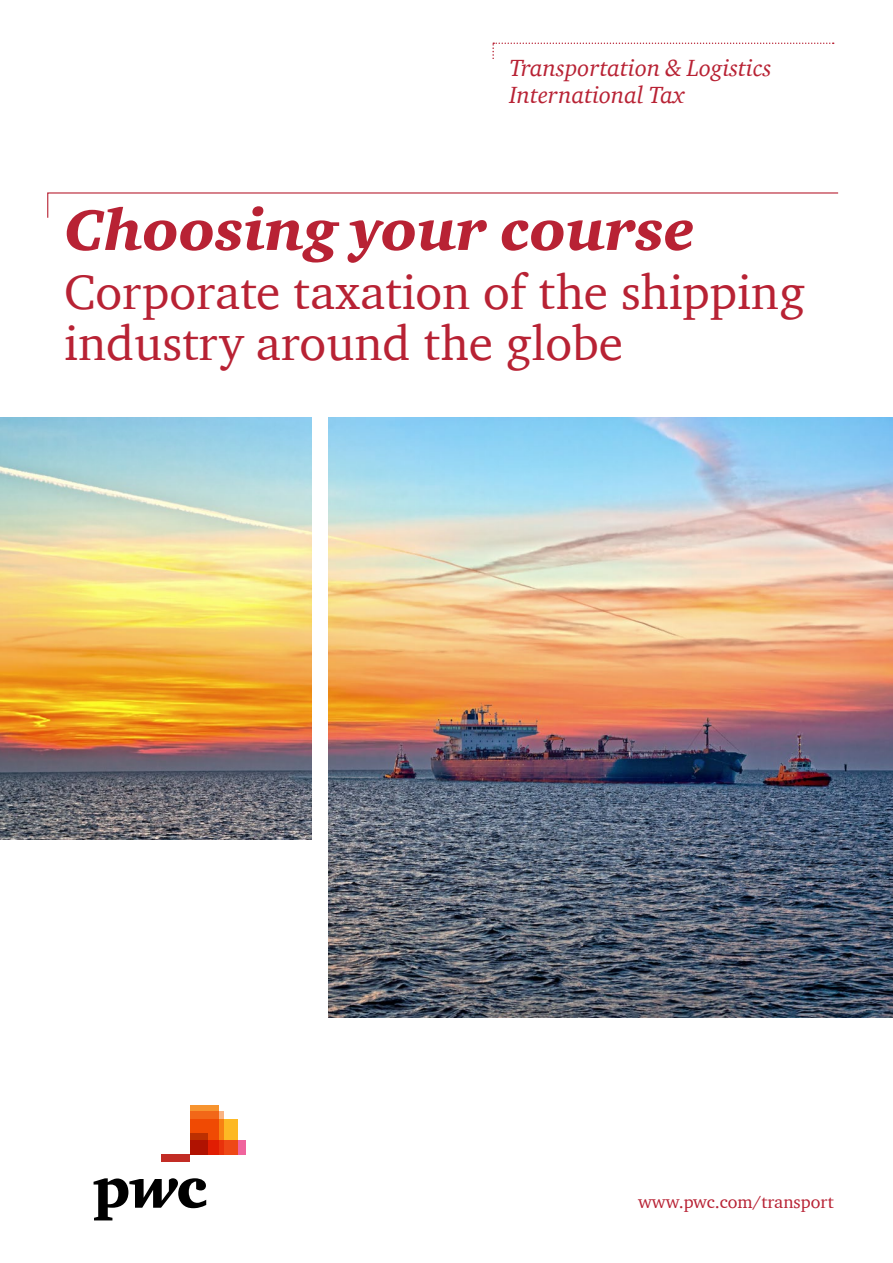
<style>
.page{position:relative;width:893px;height:1263px;background:#fff}
.page>*{position:absolute;margin:0;border:0;box-sizing:border-box;transform-origin:0 0}
.t1{font:italic 900 58.5px "Charter ITC Com";color:#b82234}
.t2{font:49.5px/51px "Charter ITC Com";color:#b82234}
.t3{font:italic 24px/27px "Charter ITC Com";color:#b82234}
.t4{font:18px "Charter ITC Com";color:#b82234}
</style>
<div class="page">
<svg style="left:492px;top:43px;width:342px;height:16px"></svg>
<svg style="left:47px;top:192px;width:792px;height:26px"></svg>
<img style="left:328px;top:418px;width:565px;height:599px">
<img style="left:0;top:418px;width:311px;height:422px">
<div style="left:190px;top:1119px;width:48px;height:36px;background:#fdb924"></div>
<svg style="left:224px;top:1141px;width:21px;height:14px"></svg>
<svg style="left:218px;top:1111px;width:6px;height:44px"></svg>
<svg style="left:190px;top:1105px;width:28px;height:50px"></svg>
<svg style="left:190px;top:1134px;width:18px;height:21px"></svg>
<div style="left:162px;top:1155px;width:28px;height:7px;background:#c22c25"></div>
<svg style="left:94px;top:1178px;width:112px;height:42px"></svg>
<p class="t3" style="left:509px;top:54px;width:264px">Transportation &amp; Logistics<br>International Tax</p>
<p class="t1" style="left:64px;top:194px;width:632px">Choosing your course</p>
<p class="t2" style="left:64px;top:266px;width:742px">Corporate taxation of the shipping industry around the globe</p>
<p class="t4" style="left:638px;top:1190px;width:197px">www.pwc.com/transport</p>
</div>
